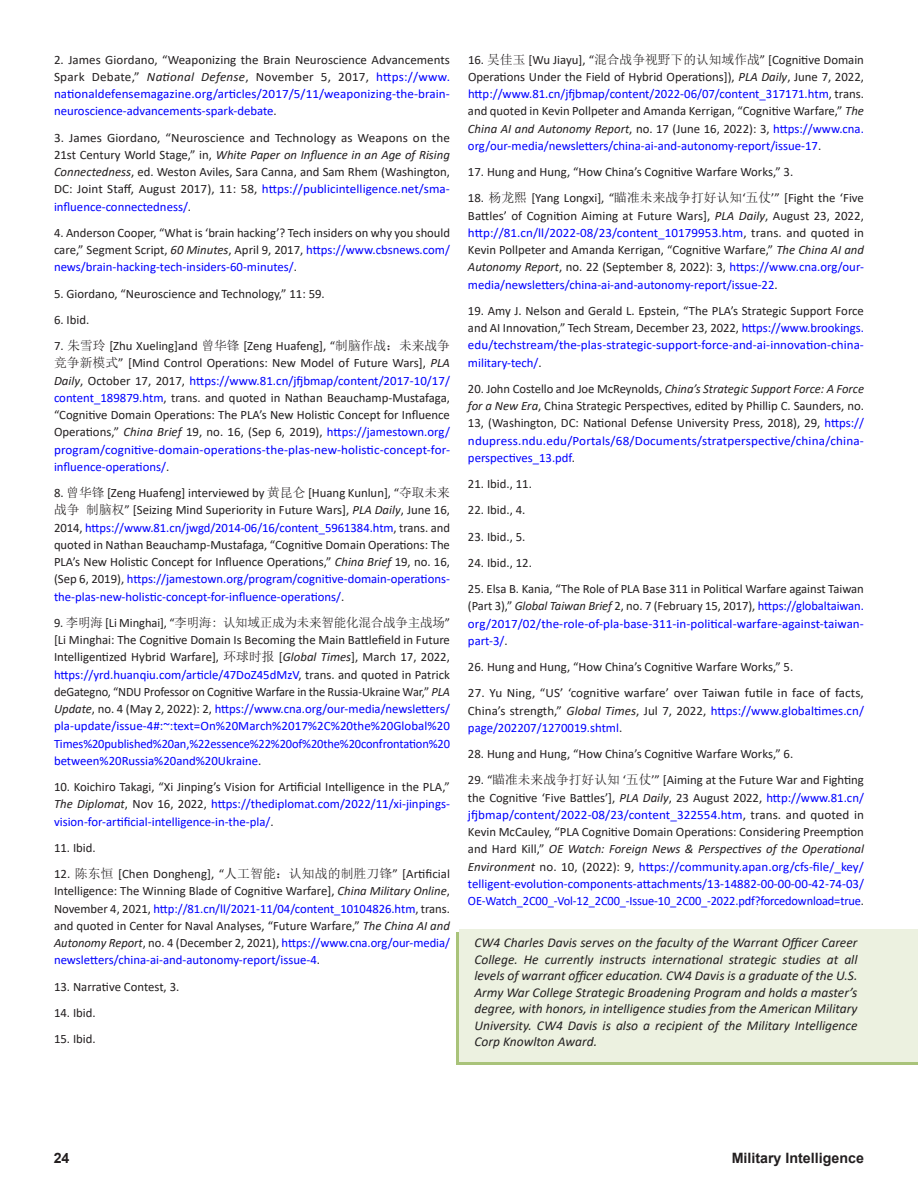
<style>
.page{position:relative;width:918px;height:1188px;background:#fff}
.page>*{position:absolute;margin:0;border:0;box-sizing:border-box;transform-origin:0 0}
.t1{font:700 14.25px "Arial";color:#231f20}
.Biography{font:italic 13.5px/16.5px "Calibri";color:#231f20;text-align:justify}
.Endnote_text{font:12.75px/17.2px "Calibri";color:#231f20;text-align:justify}
.Endnote_text-2{font:12.75px/17.2px "Calibri";color:#00f;text-align:justify}
.s1{color:#231f20}
.s2{font-style:italic;color:#231f20}
.s3{font-style:italic}
.s4{color:#00f}
.s5{font-family:"Sim Sun"}
.s6{font-family:"Sim Sun";color:#231f20}
</style>
<div class="page">
<div style="left:456px;top:932px;width:462px;height:133px;background:#a9c37a"></div>
<div style="left:459px;top:929px;width:459px;height:133px;background:#ecf1e0"></div>
<p class="Endnote_text-2" style="left:54px;top:50px;width:398px"><span class="s1">2. James Giordano, “Weaponizing the Brain Neuroscience Advancements Spark Debate,”</span> <span class="s2">National Defense</span><span class="s1">, November 5, 2017,</span> https://www. nationaldefensemagazine.org/articles/2017/5/11/weaponizing-the-brain&shy;neuroscience-advancements-spark-debate<span class="s1">.</span></p>
<p class="Endnote_text" style="left:54px;top:128px;width:397px">3. James Giordano, “Neuroscience and Technology as Weapons on the 21st Century World Stage,” in, <span class="s3">White Paper on Influence in an Age of Rising Connectedness</span>, ed. Weston Aviles, Sara Canna, and Sam Rhem (Washington, DC: Joint Staff, August 2017), 11: 58, <span class="s4">https://publicintelligence.net/sma&shy;influence-connectedness/</span>.</p>
<p class="Endnote_text" style="left:54px;top:224px;width:398px">4. Anderson Cooper, “What is ‘brain hacking’? Tech insiders on why you should care,” Segment Script, <span class="s3">60 Minutes</span>, April 9, 2017, <span class="s4">https://www.cbsnews.com/ news/brain-hacking-tech-insiders-60-minutes/</span>.</p>
<p class="Endnote_text" style="left:54px;top:284px;width:272px">5. Giordano, “Neuroscience and Technology,” 11: 59.</p>
<p class="Endnote_text" style="left:54px;top:311px;width:37px">6. Ibid.</p>
<p class="Endnote_text" style="left:54px;top:337px;width:398px">7. <span class="s5">朱雪玲</span> [Zhu Xueling]and <span class="s5">曾华锋</span> [Zeng Huafeng], “<span class="s5">制脑作战：未来战争竞争新模式</span>” [Mind Control Operations: New Model of Future Wars], <span class="s3">PLA Daily</span>, October 17, 2017, <span class="s4">https://www.81.cn/jfjbmap/content/2017-10/17/ content_189879.htm</span>, trans. and quoted in Nathan Beauchamp-Mustafaga, “Cognitive Domain Operations: The PLA’s New Holistic Concept for Influence Operations,” <span class="s3">China Brief</span> 19, no. 16, (Sep 6, 2019), <span class="s4">https://jamestown.org/ program/cognitive-domain-operations-the-plas-new-holistic-concept-for&shy;influence-operations/</span>.</p>
<p class="Endnote_text" style="left:54px;top:484px;width:398px">8. <span class="s5">曾华锋</span> [Zeng Huafeng] interviewed by <span class="s5">黄昆仑</span> [Huang Kunlun], “<span class="s5">夺取未来战争 制脑权</span>” [Seizing Mind Superiority in Future Wars], <span class="s3">PLA Daily</span>, June 16, 2014, <span class="s4">https://www.81.cn/jwgd/2014-06/16/content_5961384.htm</span>, trans. and quoted in Nathan Beauchamp-Mustafaga, “Cognitive Domain Operations: The PLA’s New Holistic Concept for Influence Operations,” <span class="s3">China Brief</span> 19, no. 16, (Sep 6, 2019), <span class="s4">https://jamestown.org/program/cognitive-domain-operations&shy;the-plas-new-holistic-concept-for-influence-operations/</span>.</p>
<p class="Endnote_text-2" style="left:54px;top:614px;width:398px"><span class="s1">9.</span> <span class="s6">李明海</span> <span class="s1">[Li Minghai], “</span><span class="s6">李明海: 认知域正成为未来智能化混合战争主战场</span><span class="s1">” [Li Minghai: The Cognitive Domain Is Becoming the Main Battlefield in Future Intelligentized Hybrid Warfare],</span> <span class="s6">环球时报</span> <span class="s1">[</span><span class="s2">Global Times</span><span class="s1">], March 17, 2022, </span>https://yrd.huanqiu.com/article/47DoZ45dMzV<span class="s1">, trans. and quoted in Patrick deGategno, “NDU Professor on Cognitive Warfare in the Russia-Ukraine War,”</span> <span class="s2">PLA Update</span><span class="s1">, no. 4 (May 2, 2022): 2,</span> https://www.cna.org/our-media/newsletters/ pla-update/issue-4#:~:text=On%20March%2017%2C%20the%20Global%20<br>Times%20published%20an,%22essence%22%20of%20the%20confrontation%20 between%20Russia%20and%20Ukraine<span class="s1">.</span></p>
<p class="Endnote_text-2" style="left:54px;top:778px;width:397px"><span class="s1">10. Koichiro Takagi, “Xi Jinping’s Vision for Artificial Intelligence in the PLA,” </span><span class="s2">The Diplomat</span><span class="s1">, Nov 16, 2022,</span> https://thediplomat.com/2022/11/xi-jinpings&shy;vision-for-artificial-intelligence-in-the-pla/<span class="s1">.</span></p>
<p class="Endnote_text" style="left:54px;top:839px;width:43px">11. Ibid.</p>
<p class="Endnote_text" style="left:54px;top:865px;width:398px">12. <span class="s5">陈东恒</span> [Chen Dongheng], “<span class="s5">人工智能：认知战的制胜刀锋</span>” [Artificial Intelligence: The Winning Blade of Cognitive Warfare], <span class="s3">China Military Online</span>, November 4, 2021, <span class="s4">http://81.cn/ll/2021-11/04/content_10104826.htm</span>, trans. and quoted in Center for Naval Analyses, “Future Warfare,” <span class="s3">The China AI and Autonomy Report</span>, no. 4 (December 2, 2021), <span class="s4">https://www.cna.org/our-media/ newsletters/china-ai-and-autonomy-report/issue-4</span>.</p>
<p class="Endnote_text" style="left:54px;top:977px;width:127px">13. Narrative Contest, 3.</p>
<p class="Endnote_text" style="left:54px;top:1004px;width:43px">14. Ibid.</p>
<p class="Endnote_text" style="left:54px;top:1030px;width:43px">15. Ibid.</p>
<p class="Endnote_text" style="left:468px;top:50px;width:398px">16. <span class="s5">吴佳玉</span> [Wu Jiayu], “<span class="s5">混合战争视野下的认知域作战</span>” [Cognitive Domain Operations Under the Field of Hybrid Operations]), <span class="s3">PLA Daily</span>, June 7, 2022, <span class="s4">http://www.81.cn/jfjbmap/content/2022-06/07/content_317171.htm</span>, trans. and quoted in Kevin Pollpeter and Amanda Kerrigan, “Cognitive Warfare,” <span class="s3">The China AI and Autonomy Report</span>, no. 17 (June 16, 2022): 3, <span class="s4">https://www.cna. org/our-media/newsletters/china-ai-and-autonomy-report/issue-17</span>.</p>
<p class="Endnote_text" style="left:468px;top:163px;width:327px">17. Hung and Hung, “How China’s Cognitive Warfare Works,” 3.</p>
<p class="Endnote_text" style="left:468px;top:189px;width:398px">18. <span class="s5">杨龙熙</span> [Yang Longxi], “<span class="s5">瞄准未来战争打好认知</span>‘<span class="s5">五仗</span>’” [Fight the ‘Five Battles’ of Cognition Aiming at Future Wars], <span class="s3">PLA Daily</span>, August 23, 2022, <span class="s4">http://81.cn/ll/2022-08/23/content_10179953.htm</span>, trans. and quoted in Kevin Pollpeter and Amanda Kerrigan, “Cognitive Warfare,” <span class="s3">The China AI and Autonomy Report</span>, no. 22 (September 8, 2022): 3, <span class="s4">https://www.cna.org/our&shy;media/newsletters/china-ai-and-autonomy-report/issue-22</span>.</p>
<p class="Endnote_text" style="left:468px;top:302px;width:398px">19. Amy J. Nelson and Gerald L. Epstein, “The PLA’s Strategic Support Force and AI Innovation,” Tech Stream, December 23, 2022, <span class="s4">https://www.brookings. edu/techstream/the-plas-strategic-support-force-and-ai-innovation-china&shy;military-tech/</span>.</p>
<p class="Endnote_text" style="left:468px;top:380px;width:398px">20. John Costello and Joe McReynolds, <span class="s3">China’s Strategic Support Force: A Force for a New Era</span>, China Strategic Perspectives, edited by Phillip C. Saunders, no.<br>13, (Washington, DC: National Defense University Press, 2018), 29, <span class="s4">https:// ndupress.ndu.edu/Portals/68/Documents/stratperspective/china/china&shy;perspectives_13.pdf</span>.</p>
<p class="Endnote_text" style="left:468px;top:475px;width:65px">21. Ibid., 11.</p>
<p class="Endnote_text" style="left:468px;top:501px;width:59px">22. Ibid., 4.</p>
<p class="Endnote_text" style="left:468px;top:527px;width:59px">23. Ibid., 5.</p>
<p class="Endnote_text" style="left:468px;top:554px;width:65px">24. Ibid., 12.</p>
<p class="Endnote_text-2" style="left:468px;top:580px;width:397px"><span class="s1">25. Elsa B. Kania, “The Role of PLA Base 311 in Political Warfare against Taiwan (Part 3),”</span> <span class="s2">Global Taiwan Brief</span> <span class="s1">2, no. 7 (February 15, 2017),</span> https://globaltaiwan. org/2017/02/the-role-of-pla-base-311-in-political-warfare-against-taiwan&shy;part-3/<span class="s1">.</span></p>
<p class="Endnote_text" style="left:468px;top:658px;width:327px">26. Hung and Hung, “How China’s Cognitive Warfare Works,” 5.</p>
<p class="Endnote_text" style="left:468px;top:684px;width:398px">27. Yu Ning, “US’ ‘cognitive warfare’ over Taiwan futile in face of facts, China’s strength,” <span class="s3">Global Times</span>, Jul 7, 2022, <span class="s4">https://www.globaltimes.cn/ page/202207/1270019.shtml</span>.</p>
<p class="Endnote_text" style="left:468px;top:745px;width:327px">28. Hung and Hung, “How China’s Cognitive Warfare Works,” 6.</p>
<p class="Endnote_text-2" style="left:468px;top:771px;width:398px"><span class="s1">29. “</span><span class="s6">瞄准未来战争打好认知</span> <span class="s1">‘</span><span class="s6">五仗</span><span class="s1">’” [Aiming at the Future War and Fighting the Cognitive ‘Five Battles’],</span> <span class="s2">PLA Daily</span><span class="s1">, 23 August 2022,</span> http://www.81.cn/ jfjbmap/content/2022-08/23/content_322554.htm<span class="s1">, trans. and quoted in Kevin McCauley, “PLA Cognitive Domain Operations: Considering Preemption and Hard Kill,”</span> <span class="s2">OE Watch: Foreign News &amp; Perspectives of the Operational Environment</span> <span class="s1">no. 10, (2022): 9,</span> https://community.apan.org/cfs-file/_key/ telligent-evolution-components-attachments/13-14882-00-00-00-42-74-03/ OE-Watch_2C00_-Vol-12_2C00_-Issue-10_2C00_-2022.pdf?forcedownload=true<span class="s1">.</span></p>
<p class="Biography" style="left:474px;top:934px;width:385px">CW4 Charles Davis serves on the faculty of the Warrant Officer Career College. He currently instructs international strategic studies at all levels of warrant officer education. CW4 Davis is a graduate of the U.S.<br>Army War College Strategic Broadening Program and holds a master’s degree, with honors, in intelligence studies from the American Military University. CW4 Davis is also a recipient of the Military Intelligence Corp Knowlton Award.</p>
<p class="t1" style="left:54px;top:1148px;width:17px">24</p>
<p class="t1" style="left:732px;top:1148px;width:134px">Military Intelligence</p>
</div>
